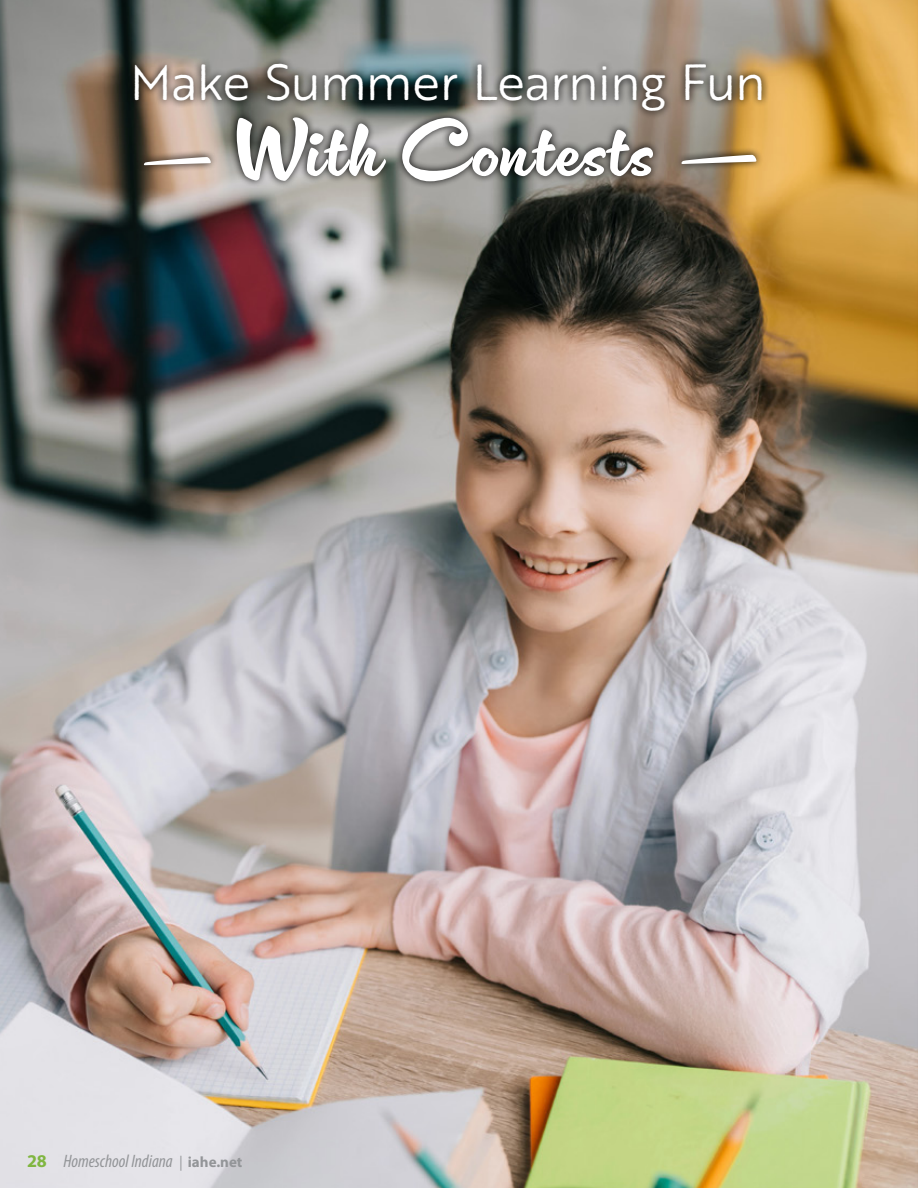
<style>
.page{position:relative;width:918px;height:1188px;background:#fff}
.page>*{position:absolute;margin:0;border:0;box-sizing:border-box;transform-origin:0 0}
.t1{font:84px "Cinema Script";letter-spacing:.025em;color:#fff}
.t2{font:49.5px "Brother 1816 Printed";letter-spacing:-.015em;color:#fff}
.t3{font:italic condensed 18px "Myriad Pro";color:#939598}
.s1{font-size:75px}
.s2{font-weight:700;font-style:normal;font-stretch:normal;color:#80b641}
.s3{font-stretch:normal;font-size:15px}
.s4{font-weight:700;font-style:normal;font-stretch:normal;font-size:15px}
</style>
<div class="page">
<img style="left:0;top:0;width:916px;height:1188px">
<hr style="left:916px;top:0;width:2px;height:1188px;background:#000;opacity:.35">
<hr style="left:917px;top:0;width:1px;height:1188px;background:#c4d786">
<img style="left:127px;top:56px;width:643px;height:133px">
<h2 class="t2" style="left:130px;top:46px;width:637px">Make Summer Learning Fun</h2>
<h1 class="t1" style="left:138px;top:100px;width:622px"><span class="s1">—</span> With Contests —</h1>
<p class="t3" style="left:27px;top:1150px;width:217px"><span class="s2">28</span> Homeschool Indiana <span class="s3">|</span> <span class="s4">iahe.net</span></p>
</div>
